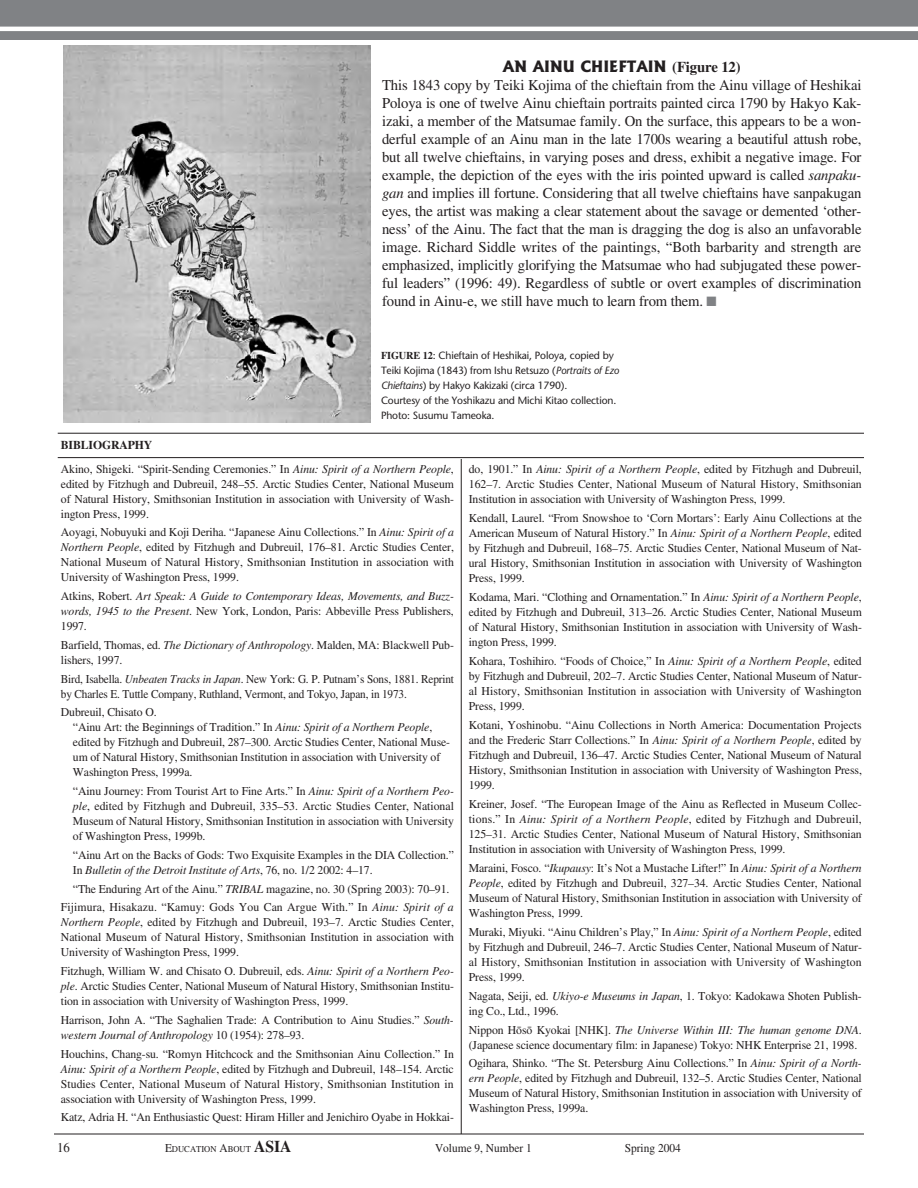
<style>
.page{position:relative;width:918px;height:1188px;background:#fff}
.page>*{position:absolute;margin:0;border:0;box-sizing:border-box;transform-origin:0 0}
.t1{font:15px/18px "EAA Times";letter-spacing:-.01em;color:#231f20;text-align:justify}
.t2{font:800 15px "Albertus";color:#231f20}
.t3{font:13.5px "EAA Times";color:#231f20;scale:.95 1}
.t4{font:12px/15px "EAA Times";letter-spacing:-.01em;color:#231f20;text-align:justify}
.t5{font:italic 12px/15px "EAA Times";letter-spacing:-.01em;color:#231f20;text-align:justify}
.t6{font:12px/15px "EAA Times";letter-spacing:-.01em;color:#231f20;scale:.94 1}
.t7{font:12px "EAA Times";letter-spacing:-.01em;color:#231f20;scale:.95 1}
.t8{font:10.5px/15px "Stone Sans";letter-spacing:-.01em;color:#231f20}
.t9{font:9px "EAA Times";color:#231f20;scale:.95 1}
.s1{font-family:"EAA Times";font-weight:700}
.s2{font-style:italic}
.s3{color:#808285}
.s4{font-weight:700}
.s5{font-style:normal}
.s6{font-size:12px}
.s7{font-weight:700;font-size:16.5px}
</style>
<div class="page">
<hr style="left:58px;top:457px;width:806px;height:1px;background:#231f20">
<hr style="left:58px;top:433px;width:806px;height:1px;background:#231f20">
<img style="left:64px;top:45px;width:307px;height:377px">
<hr style="left:54px;top:1134px;width:810px;height:1px;background:#231f20">
<hr style="left:461px;top:459px;width:1px;height:675px;background:#231f20">
<div style="left:0;top:0;width:918px;height:39px;background:#808285"></div>
<hr style="left:0;top:27px;width:918px;height:4px;background:#fff">
<p class="t2" style="left:503px;top:58px;width:239px">AN AINU CHIEFTAIN <span class="s1">(Figure 12)</span></p>
<p class="t1" style="left:382px;top:78px;width:481px">This 1843 copy by Teiki Kojima of the chieftain from the Ainu village of Heshikai Poloya is one of twelve Ainu chieftain portraits painted circa 1790 by Hakyo Kak&shy;izaki, a member of the Matsumae family. On the surface, this appears to be a won&shy;derful example of an Ainu man in the late 1700s wearing a beautiful attush robe, but all twelve chieftains, in varying poses and dress, exhibit a negative image. For example, the depiction of the eyes with the iris pointed upward is called <span class="s2">sanpaku&shy;gan</span> and implies ill fortune. Considering that all twelve chieftains have sanpakugan eyes, the artist was making a clear statement about the savage or demented ‘other&shy;ness’ of the Ainu. The fact that the man is dragging the dog is also an unfavorable image. Richard Siddle writes of the paintings, “Both barbarity and strength are emphasized, implicitly glorifying the Matsumae who had subjugated these power&shy;ful leaders” (1996: 49). Regardless of subtle or overt examples of discrimination found in Ainu-e, we still have much to learn from them. <span class="s3">■</span></p>
<p class="t8" style="left:381px;top:349px;width:240px"><span class="s1">FIGURE 12</span>: Chieftain of Heshikai, Poloya, copied by Teiki Kojima (1843) from Ishu Retsuzo (<span class="s2">Portraits of Ezo Chieftains</span>) by Hakyo Kakizaki (circa 1790).<br>Courtesy of the Yoshikazu and Michi Kitao collection.<br>Photo: Susumu Tameoka.</p>
<p class="t4" style="left:61px;top:435px;width:394px;line-height:23.2px"><span class="s4">BIBLIOGRAPHY<br></span>Akino, Shigeki. “Spirit-Sending Ceremonies.” In <span class="s2">Ainu: Spirit of a Northern People</span>,</p>
<p class="t4" style="left:61px;top:477px;width:395px">edited by Fitzhugh and Dubreuil, 248–55. Arctic Studies Center, National Museum of Natural History, Smithsonian Institution in association with University of Wash&shy;ington Press, 1999.</p>
<p class="t4" style="left:61px;top:526px;width:395px">Aoyagi, Nobuyuki and Koji Deriha. “Japanese Ainu Collections.” In <span class="s2">Ainu: Spirit of a Northern People</span>, edited by Fitzhugh and Dubreuil, 176–81. Arctic Studies Center, National Museum of Natural History, Smithsonian Institution in association with University of Washington Press, 1999.</p>
<p class="t5" style="left:61px;top:590px;width:395px"><span class="s5">Atkins, Robert.</span> Art Speak: A Guide to Contemporary Ideas, Movements, and Buzz&shy;words, 1945 to the Present<span class="s5">. New York, London, Paris: Abbeville Press Publishers, 1997.</span></p>
<p class="t4" style="left:61px;top:639px;width:395px">Barfield, Thomas, ed. <span class="s2">The Dictionary of Anthropology</span>. Malden, MA: Blackwell Pub&shy;lishers, 1997.</p>
<p class="t6" style="left:61px;top:672px;width:420px">Bird, Isabella. <span class="s2">Unbeaten Tracks in Japan</span>. New York: G. P. Putnam’s Sons, 1881. Reprint by Charles E. Tuttle Company, Ruthland, Vermont, and Tokyo, Japan, in 1973.</p>
<p class="t4" style="left:73px;top:706px;width:379px;text-align:left;text-indent:-12px">Dubreuil, Chisato O.<br>“Ainu Art: the Beginnings of Tradition.” In <span class="s2">Ainu: Spirit of a Northern People</span>, edited by Fitzhugh and Dubreuil, 287–300. Arctic Studies Center, National Muse&shy;um of Natural History, Smithsonian Institution in association with University of Washington Press, 1999a.</p>
<p class="t4" style="left:73px;top:785px;width:383px">“Ainu Journey: From Tourist Art to Fine Arts.” In <span class="s2">Ainu: Spirit of a Northern Peo&shy;ple</span>, edited by Fitzhugh and Dubreuil, 335–53. Arctic Studies Center, National Museum of Natural History, Smithsonian Institution in association with University of Washington Press, 1999b.</p>
<p class="t4" style="left:73px;top:849px;width:383px">“Ainu Art on the Backs of Gods: Two Exquisite Examples in the DIA Collection.”<br>In <span class="s2">Bulletin of the Detroit Institute of Arts</span>, 76, no. 1/2 2002: 4–17.</p>
<p class="t4" style="left:61px;top:881px;width:394px;line-height:18.8px;text-indent:12px">“The Enduring Art of the Ainu.” <span class="s2">TRIBAL</span> magazine, no. 30 (Spring 2003): 70–91.<br>Fijimura, Hisakazu. “Kamuy: Gods You Can Argue With.” In <span class="s2">Ainu: Spirit of a</span></p>
<p class="t4" style="left:61px;top:916px;width:395px"><span class="s2">Northern People</span>, edited by Fitzhugh and Dubreuil, 193–7. Arctic Studies Center, National Museum of Natural History, Smithsonian Institution in association with University of Washington Press, 1999.</p>
<p class="t4" style="left:61px;top:965px;width:395px">Fitzhugh, William W. and Chisato O. Dubreuil, eds. <span class="s2">Ainu: Spirit of a Northern Peo&shy;ple</span>. Arctic Studies Center, National Museum of Natural History, Smithsonian Institu&shy;tion in association with University of Washington Press, 1999.</p>
<p class="t4" style="left:61px;top:1014px;width:395px">Harrison, John A. “The Saghalien Trade: A Contribution to Ainu Studies.” <span class="s2">South&shy;western Journal of Anthropology</span> 10 (1954): 278 –93.</p>
<p class="t4" style="left:61px;top:1047px;width:395px">Houchins, Chang-su. “Romyn Hitchcock and the Smithsonian Ainu Collection.” In <span class="s2">Ainu: Spirit of a Northern People</span>, edited by Fitzhugh and Dubreuil, 148–154. Arctic Studies Center, National Museum of Natural History, Smithsonian Institution in association with University of Washington Press, 1999.</p>
<p class="t4" style="left:61px;top:1111px;width:395px">Katz, Adria H. “An Enthusiastic Quest: Hiram Hiller and Jenichiro Oyabe in Hokkai-</p>
<p class="t4" style="left:469px;top:463px;width:395px">do, 1901.” In <span class="s2">Ainu: Spirit of a Northern People</span>, edited by Fitzhugh and Dubreuil, 162–7. Arctic Studies Center, National Museum of Natural History, Smithsonian Institution in association with University of Washington Press, 1999.</p>
<p class="t4" style="left:469px;top:512px;width:395px">Kendall, Laurel. “From Snowshoe to ‘Corn Mortars’: Early Ainu Collections at the American Museum of Natural History.” In <span class="s2">Ainu: Spirit of a Northern People</span>, edited by Fitzhugh and Dubreuil, 168–75. Arctic Studies Center, National Museum of Nat&shy;ural History, Smithsonian Institution in association with University of Washington Press, 1999.</p>
<p class="t4" style="left:469px;top:591px;width:395px">Kodama, Mari. “Clothing and Ornamentation.” In <span class="s2">Ainu: Spirit of a Northern People</span>, edited by Fitzhugh and Dubreuil, 313–26. Arctic Studies Center, National Museum of Natural History, Smithsonian Institution in association with University of Wash&shy;ington Press, 1999.</p>
<p class="t4" style="left:469px;top:655px;width:395px">Kohara, Toshihiro. “Foods of Choice,” In <span class="s2">Ainu: Spirit of a Northern People</span>, edited by Fitzhugh and Dubreuil, 202–7. Arctic Studies Center, National Museum of Natur&shy;al History, Smithsonian Institution in association with University of Washington Press, 1999.</p>
<p class="t4" style="left:469px;top:719px;width:395px">Kotani, Yoshinobu. “Ainu Collections in North America: Documentation Projects and the Frederic Starr Collections.” In <span class="s2">Ainu: Spirit of a Northern People</span>, edited by Fitzhugh and Dubreuil, 136–47. Arctic Studies Center, National Museum of Natural History, Smithsonian Institution in association with University of Washington Press, 1999.</p>
<p class="t4" style="left:469px;top:798px;width:395px">Kreiner, Josef. “The European Image of the Ainu as Reflected in Museum Collec&shy;tions.” In <span class="s2">Ainu: Spirit of a Northern People</span>, edited by Fitzhugh and Dubreuil, 125–31. Arctic Studies Center, National Museum of Natural History, Smithsonian Institution in association with University of Washington Press, 1999.</p>
<p class="t4" style="left:469px;top:862px;width:395px">Maraini, Fosco. “<span class="s2">Ikupausy</span>: It’s Not a Mustache Lifter!” In <span class="s2">Ainu: Spirit of a Northern People</span>, edited by Fitzhugh and Dubreuil, 327–34. Arctic Studies Center, National Museum of Natural History, Smithsonian Institution in association with University of Washington Press, 1999.</p>
<p class="t4" style="left:469px;top:925px;width:395px">Muraki, Miyuki. “Ainu Children’s Play,” In <span class="s2">Ainu: Spirit of a Northern People</span>, edited by Fitzhugh and Dubreuil, 246–7. Arctic Studies Center, National Museum of Natur&shy;al History, Smithsonian Institution in association with University of Washington Press, 1999.</p>
<p class="t4" style="left:469px;top:989px;width:395px">Nagata, Seiji, ed. <span class="s2">Ukiyo-e Museums in Japan</span>, 1. Tokyo: Kadokawa Shoten Publish&shy;ing Co., Ltd., 1996.</p>
<p class="t4" style="left:469px;top:1023px;width:395px">Nippon H¬s¬ Kyokai [NHK]. <span class="s2">The Universe Within III: The human genome DNA</span>. (Japanese science documentary film: in Japanese) Tokyo: NHK Enterprise 21, 1998.</p>
<p class="t4" style="left:469px;top:1057px;width:395px">Ogihara, Shinko. “The St. Petersburg Ainu Collections.” In <span class="s2">Ainu: Spirit of a North&shy;ern People</span>, edited by Fitzhugh and Dubreuil, 132–5. Arctic Studies Center, National Museum of Natural History, Smithsonian Institution in association with University of Washington Press, 1999a.</p>
<p class="t3" style="left:57px;top:1143px;width:15px">16</p>
<p class="t9" style="left:165px;top:1146px;width:135px"><span class="s6">E</span>DUCATION <span class="s6">A</span>BOUT <span class="s7">ASIA</span></p>
<p class="t7" style="left:435px;top:1144px;width:103px">Volume 9, Number 1</p>
<p class="t7" style="left:625px;top:1144px;width:61px">Spring 2004</p>
</div>
